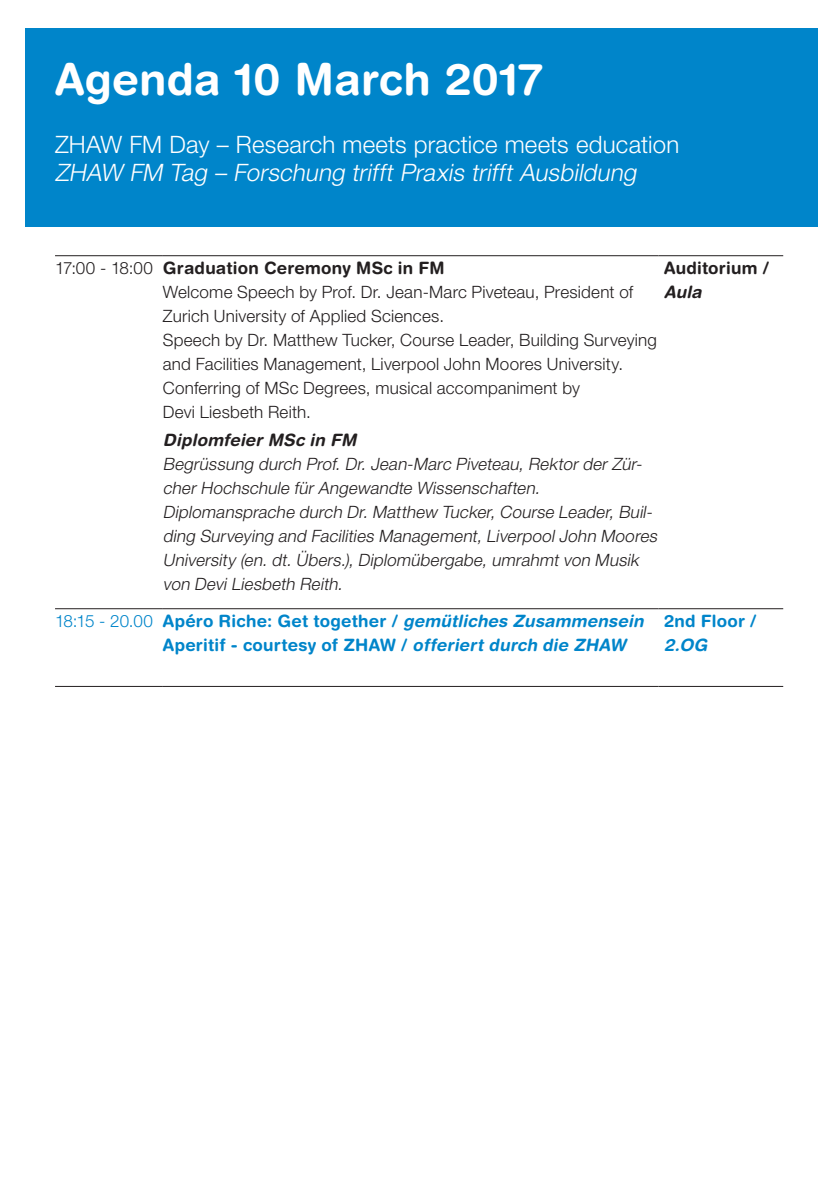
<style>
.page{position:relative;width:840px;height:1191px;background:#fff}
.page>*{position:absolute;margin:0;border:0;box-sizing:border-box;transform-origin:0 0}
.t1{font:700 44px "Helvetica Rounded LT Std";letter-spacing:.01em;color:#fff}
.t2{font:italic 300 24px "Helvetica Neue LT Pro";color:#fff}
.t3{font:300 24px "Helvetica Neue LT Pro";letter-spacing:.01em;color:#fff}
.t4{font:italic 300 17px/24px "Helvetica Neue LT Pro";color:#231f20}
.t5{font:300 17px/24px "Helvetica Neue LT Pro";letter-spacing:.015em;color:#231f20}
.t6{font:700 17px/24px "Helvetica Rounded LT Std";letter-spacing:.015em;color:#0085ca}
.t7{font:700 17px "Helvetica Rounded LT Std";letter-spacing:.015em;color:#231f20}
.t8{font:italic 700 17px "Helvetica Rounded LT Std";letter-spacing:.015em;color:#231f20}
.t9{font:italic 700 17px "Helvetica Rounded LT Std";color:#0085ca}
.s1{font-family:"Helvetica Neue LT Pro";font-weight:300}
.s2{font-style:italic}
</style>
<div class="page">
<div style="left:25px;top:28px;width:791px;height:199px;background:#0085ca"></div>
<hr style="left:55px;top:255px;width:108px;height:1px;background:#231f20">
<hr style="left:163px;top:255px;width:495px;height:1px;background:#231f20">
<hr style="left:658px;top:255px;width:124px;height:1px;background:#231f20">
<hr style="left:55px;top:608px;width:108px;height:1px;background:#231f20">
<hr style="left:163px;top:608px;width:495px;height:1px;background:#231f20">
<hr style="left:658px;top:608px;width:124px;height:1px;background:#231f20">
<hr style="left:55px;top:686px;width:108px;height:1px;background:#231f20">
<hr style="left:163px;top:686px;width:495px;height:1px;background:#231f20">
<hr style="left:658px;top:686px;width:124px;height:1px;background:#231f20">
<h1 class="t1" style="left:55px;top:53px;width:489px">Agenda 10 March 2017</h1>
<h2 class="t3" style="left:55px;top:129px;width:625px">ZHAW FM Day – Research meets practice meets education</h2>
<h2 class="t2" style="left:55px;top:158px;width:587px">ZHAW FM Tag – Forschung trifft Praxis trifft Ausbildung</h2>
<p class="t7" style="left:55px;top:257px;width:391px"><span class="s1">17:00 - 18:00</span> Graduation Ceremony MSc in FM</p>
<p class="t5" style="left:163px;top:279px;width:495px">Welcome Speech by Prof. Dr. Jean-Marc Piveteau, President of Zurich University of Applied Sciences.<br>Speech by Dr. Matthew Tucker, Course Leader, Building Surveying and Facilities Management, Liverpool John Moores University.<br>Conferring of MSc Degrees, musical accompaniment by<br>Devi Liesbeth Reith.</p>
<p class="t8" style="left:163px;top:429px;width:195px">Diplomfeier MSc in FM</p>
<p class="t4" style="left:163px;top:451px;width:499px">Begrüssung durch Prof. Dr. Jean-Marc Piveteau, Rektor der Zür&shy;cher Hochschule für Angewandte Wissenschaften.<br>Diplomansprache durch Dr. Matthew Tucker, Course Leader, Buil&shy;ding Surveying and Facilities Management, Liverpool John Moores University (en. dt. Übers.), Diplomübergabe, umrahmt von Musik von Devi Liesbeth Reith.</p>
<p class="t7" style="left:663px;top:257px;width:106px">Auditorium /</p>
<p class="t8" style="left:663px;top:281px;width:39px">Aula</p>
<p class="t6" style="left:163px;top:608px;width:482px;text-indent:-108px"><span class="s1">18:15 - 20.00</span> Apéro Riche: Get together / <span class="s2">gemütliches Zusammensein<br></span>Aperitif - courtesy of ZHAW / <span class="s2">offeriert durch die ZHAW</span></p>
<p class="t6" style="left:663px;top:608px;width:94px">2nd Floor /</p>
<p class="t9" style="left:663px;top:634px;width:45px">2.OG</p>
</div>
